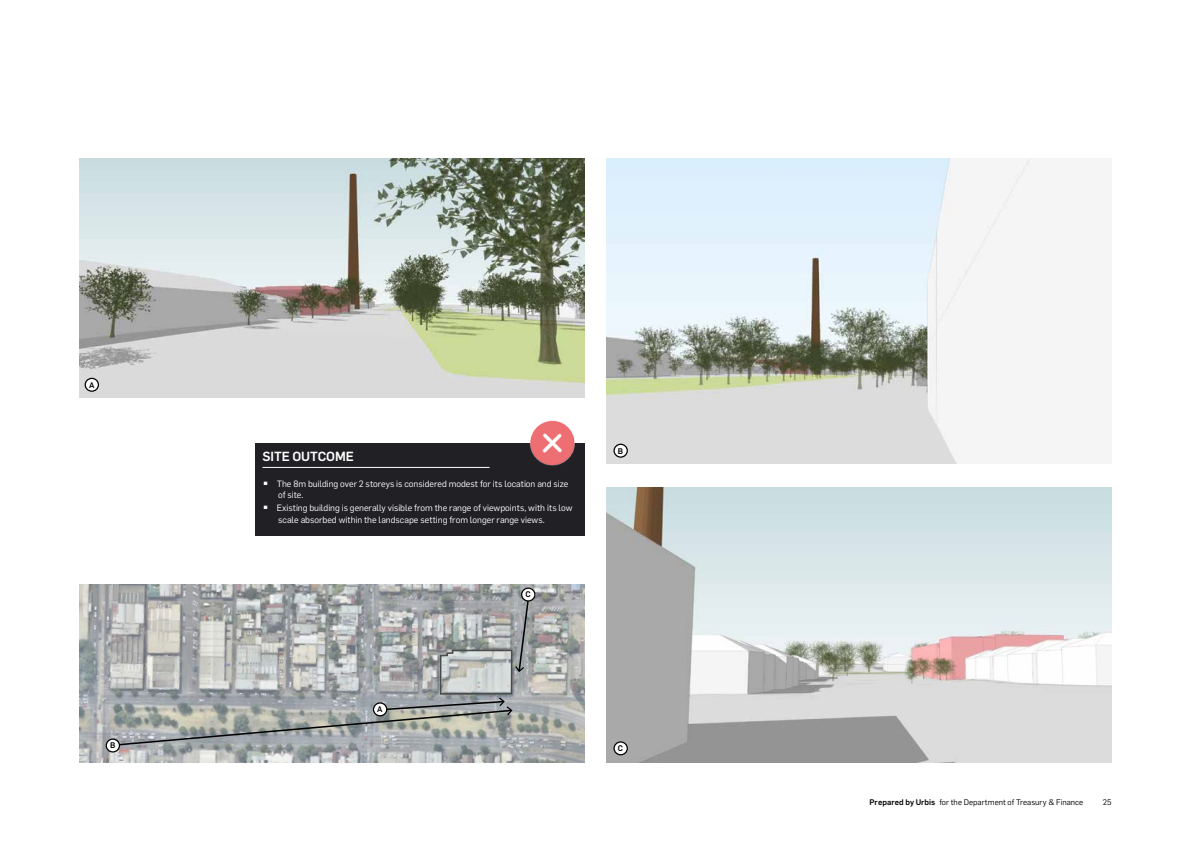
<style>
.page{position:relative;width:1191px;height:842px;background:#fff}
.page>*{position:absolute;margin:0;border:0;box-sizing:border-box;transform-origin:0 0}
.t1{font:500 13px "Flama";letter-spacing:-.01em;color:#fff}
.t2{font:9px/11.5px "Flama";color:#fff}
.t3{font:8px "Flama";letter-spacing:.005em;color:#000}
.t4{font:500 8px "Flama";color:#000}
.s1{font-weight:500}
</style>
<div class="page">
<img style="left:606px;top:487px;width:505px;height:275px">
<img style="left:606px;top:159px;width:426px;height:304px">
<img style="left:79px;top:159px;width:506px;height:238px">
<div style="left:255px;top:443px;width:330px;height:93px;background:#212125"></div>
<hr style="left:262px;top:467px;width:227px;height:1px;background:#fff">
<img style="left:79px;top:584px;width:506px;height:179px">
<svg style="left:110px;top:592px;width:421px;height:156px;background:#a9acac"></svg>
<img style="left:529px;top:420px;width:46px;height:46px">
<svg style="left:373px;top:703px;width:14px;height:13px"></svg>
<div style="left:373px;top:702px;width:14px;height:14px;border:1px solid #000;border-radius:50%"></div>
<svg style="left:106px;top:739px;width:13px;height:13px"></svg>
<div style="left:106px;top:738px;width:14px;height:14px;border:1px solid #000;border-radius:50%"></div>
<svg style="left:521px;top:588px;width:14px;height:13px"></svg>
<div style="left:521px;top:587px;width:14px;height:15px;border:1px solid #000;border-radius:50%"></div>
<svg style="left:614px;top:742px;width:13px;height:13px"></svg>
<div style="left:613px;top:741px;width:15px;height:14px;border:1px solid #000;border-radius:50%"></div>
<svg style="left:614px;top:444px;width:13px;height:13px"></svg>
<div style="left:613px;top:444px;width:15px;height:14px;border:1px solid #000;border-radius:50%"></div>
<div style="left:85px;top:378px;width:13px;height:13px;background:#fff;border-radius:50%"></div>
<div style="left:85px;top:378px;width:14px;height:14px;border:1px solid #000;border-radius:50%"></div>
<p class="t4" style="left:89px;top:379px;width:7px">A</p>
<p class="t4" style="left:110px;top:739px;width:7px">B</p>
<h1 class="t1" style="left:262px;top:447px;width:93px">SITE OUTCOME</h1>
<p class="t2" style="left:278px;top:477px;width:292px;text-indent:-14px"><sup>▪</sup> The 8m building over 2 storeys is considered modest for its location and size of site.</p>
<p class="t2" style="left:278px;top:502px;width:296px;text-indent:-14px"><sup>▪</sup> Existing building is generally visible from the range of viewpoints, with its low scale absorbed within the landscape setting from longer range views.</p>
<p class="t4" style="left:377px;top:703px;width:7px">A</p>
<p class="t4" style="left:525px;top:589px;width:7px">C</p>
<p class="t4" style="left:618px;top:445px;width:7px">B</p>
<p class="t4" style="left:618px;top:742px;width:7px">C</p>
<p class="t3" style="left:869px;top:796px;width:215px"><span class="s1">Prepared by Urbis</span> for the Department of Treasury &amp; Finance</p>
<p class="t3" style="left:1102px;top:796px;width:10px">25</p>
</div>
